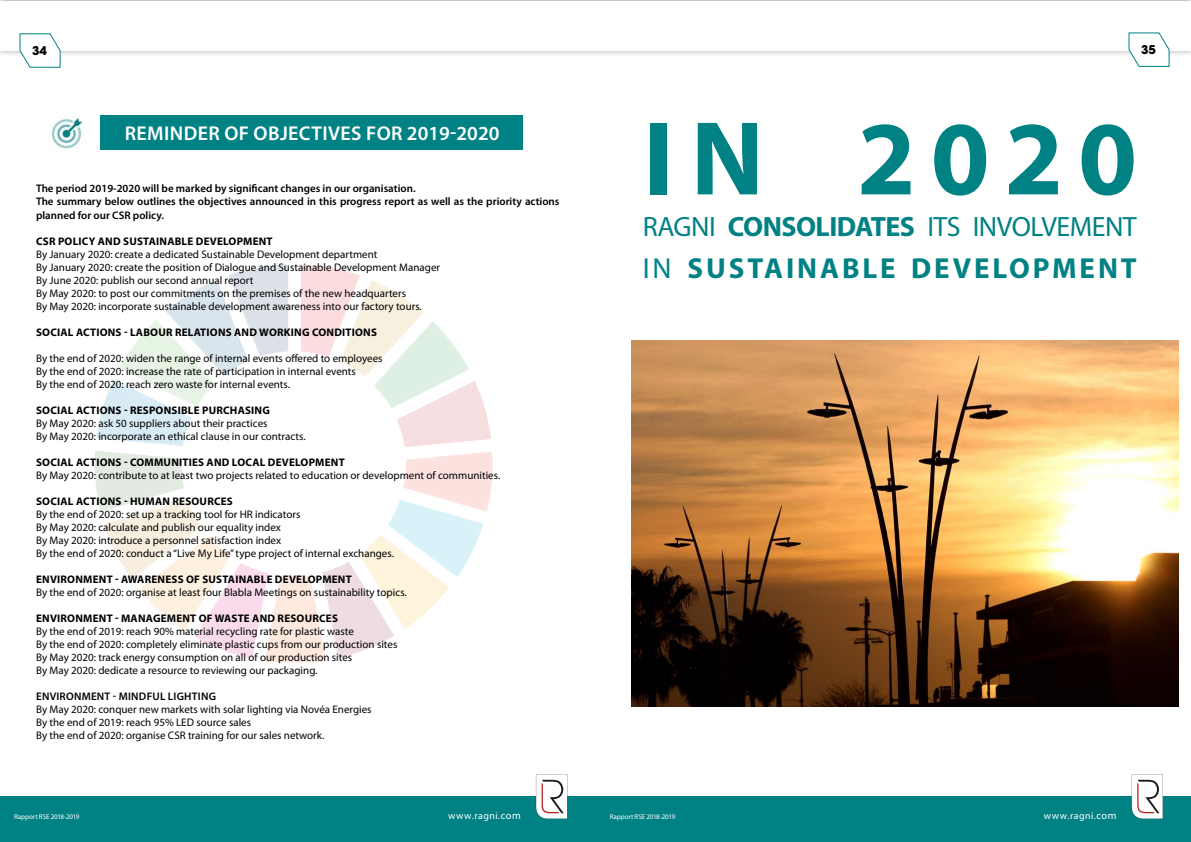
<style>
.page{position:relative;width:1191px;height:842px;background:#fff}
.page>*{position:absolute;margin:0;border:0;box-sizing:border-box;transform-origin:0 0}
.t1{font:700 106px "Myriad Pro";letter-spacing:.14em;color:#008184}
.t2{font:700 29px "Myriad Pro";letter-spacing:.1em;color:#008184}
.t3{font:28px "Myriad Pro";letter-spacing:-.02em;color:#008184}
.t4{font:600 20px "Myriad Pro";letter-spacing:.02em;color:#fff}
.t5{font:700 12px "ITC Avant Garde Std";color:#000}
.t6{font:11px/13px "Myriad Pro";color:#000}
.t7{font:700 11px "Myriad Pro";letter-spacing:.02em;color:#000}
.t8{font:600 11px/13px "Myriad Pro";color:#000}
.t9{font:600 11px "Myriad Pro";letter-spacing:.02em;color:#000}
.t10{font:9.9px "Myriad Pro";letter-spacing:.05em;color:#fff}
.t11{font:7px "Myriad Pro";letter-spacing:-.01em;color:#fff}
.s1{font-weight:700}
.s2{font-weight:400}
.s3{font-size:10.4px}
</style>
<div class="page">
<div style="left:0;top:797px;width:1191px;height:45px;background:#008184"></div>
<svg style="left:536px;top:774px;width:31px;height:45px"></svg>
<svg style="left:1131px;top:774px;width:32px;height:45px"></svg>
<div style="left:0;top:0;width:1191px;height:58px;background:#000;opacity:.4"></div>
<div style="left:0;top:1px;width:1191px;height:49px;background:#fff"></div>
<svg style="left:19px;top:33px;width:42px;height:35px"></svg>
<svg style="left:1128px;top:32px;width:41px;height:35px"></svg>
<img style="left:95px;top:264px;width:398px;height:399px">
<div style="left:101px;top:115px;width:422px;height:34px;background:#008184"></div>
<img style="left:51px;top:118px;width:31px;height:31px">
<img style="left:631px;top:341px;width:547px;height:365px">
<p class="t5" style="left:32px;top:43px;width:16px">34</p>
<p class="t5" style="left:1141px;top:42px;width:16px">35</p>
<h3 class="t4" style="left:125px;top:120px;width:376px">REMINDER OF OBJECTIVES FOR 2019-2020</h3>
<p class="t8" style="left:36px;top:182px;width:525px">The period 2019-2020 will be marked by significant changes in our organisation.<br>The summary below outlines the objectives announced in this progress report as well as the priority actions planned for our CSR policy.</p>
<p class="t7" style="left:36px;top:234px;width:238px">CSR POLICY AND SUSTAINABLE DEVELOPMENT</p>
<p class="t6" style="left:36px;top:247px;width:405px">By January 2020: create a dedicated Sustainable Development department<br>By January 2020: create the position of Dialogue and Sustainable Development Manager By June 2020: publish our second annual report<br>By May 2020: to post our commitments on the premises of the new headquarters<br>By May 2020: incorporate sustainable development awareness into our factory tours.</p>
<p class="t7" style="left:36px;top:325px;width:342px">SOCIAL ACTIONS - LABOUR RELATIONS AND WORKING CONDITIONS</p>
<p class="t6" style="left:36px;top:351px;width:348px">By the end of 2020: widen the range of internal events offered to employees<br>By the end of 2020: increase the rate of participation in internal events<br>By the end of 2020: reach zero waste for internal events.</p>
<p class="t7" style="left:36px;top:403px;width:235px">SOCIAL ACTIONS - RESPONSIBLE PURCHASING</p>
<p class="t6" style="left:36px;top:416px;width:271px">By May 2020: ask 50 suppliers about their practices<br>By May 2020: incorporate an ethical clause in our contracts.</p>
<p class="t7" style="left:36px;top:455px;width:310px">SOCIAL ACTIONS - COMMUNITIES AND LOCAL DEVELOPMENT</p>
<p class="t6" style="left:36px;top:468px;width:466px">By May 2020: contribute to at least two projects related to education or development of communities.</p>
<p class="t7" style="left:36px;top:494px;width:198px">SOCIAL ACTIONS - HUMAN RESOURCES</p>
<p class="t6" style="left:36px;top:507px;width:359px">By the end of 2020: set up a tracking tool for HR indicators<br>By May 2020: calculate and publish our equality index<br>By May 2020: introduce a personnel satisfaction index<br>By the end of 2020: conduct a “Live My Life” type project of internal exchanges.</p>
<p class="t7" style="left:36px;top:572px;width:317px">ENVIRONMENT - AWARENESS OF SUSTAINABLE DEVELOPMENT</p>
<p class="t6" style="left:36px;top:585px;width:372px">By the end of 2020: organise at least four Blabla Meetings on sustainability topics.</p>
<p class="t7" style="left:36px;top:611px;width:303px">ENVIRONMENT - MANAGEMENT OF WASTE AND RESOURCES</p>
<p class="t6" style="left:36px;top:624px;width:363px">By the end of 2019: reach 90% material recycling rate for plastic waste<br>By the end of 2020: completely eliminate plastic cups from our production sites By May 2020: track energy consumption on all of our production sites<br>By May 2020: dedicate a resource to reviewing our packaging.</p>
<p class="t9" style="left:36px;top:689px;width:181px">ENVIRONMENT - MINDFUL LIGHTING</p>
<p class="t6" style="left:36px;top:702px;width:337px">By May 2020: conquer new markets with solar lighting via Novéa Energies<br>By the end of 2019: reach 95% LED source sales<br>By the end of 2020: organise CSR training for our sales network.</p>
<h1 class="t1" style="left:643px;top:90px;width:495px">IN 2020</h1>
<h3 class="t3" style="left:643px;top:210px;width:495px">RAGNI <span class="s1">CONSOLIDATES</span> ITS INVOLVEMENT</h3>
<h2 class="t2" style="left:643px;top:250px;width:495px"><span class="s2">IN</span> SUSTAINABLE DEVELOPMENT</h2>
<p class="t11" style="left:14px;top:812px;width:67px">Rapport RSE 2018-2019</p>
<p class="t10" style="left:448px;top:809px;width:74px">www.ragni.<span class="s3">com</span></p>
<p class="t11" style="left:610px;top:812px;width:67px">Rapport RSE 2018-2019</p>
<p class="t10" style="left:1043px;top:809px;width:74px">www.ragni.<span class="s3">com</span></p>
</div>
